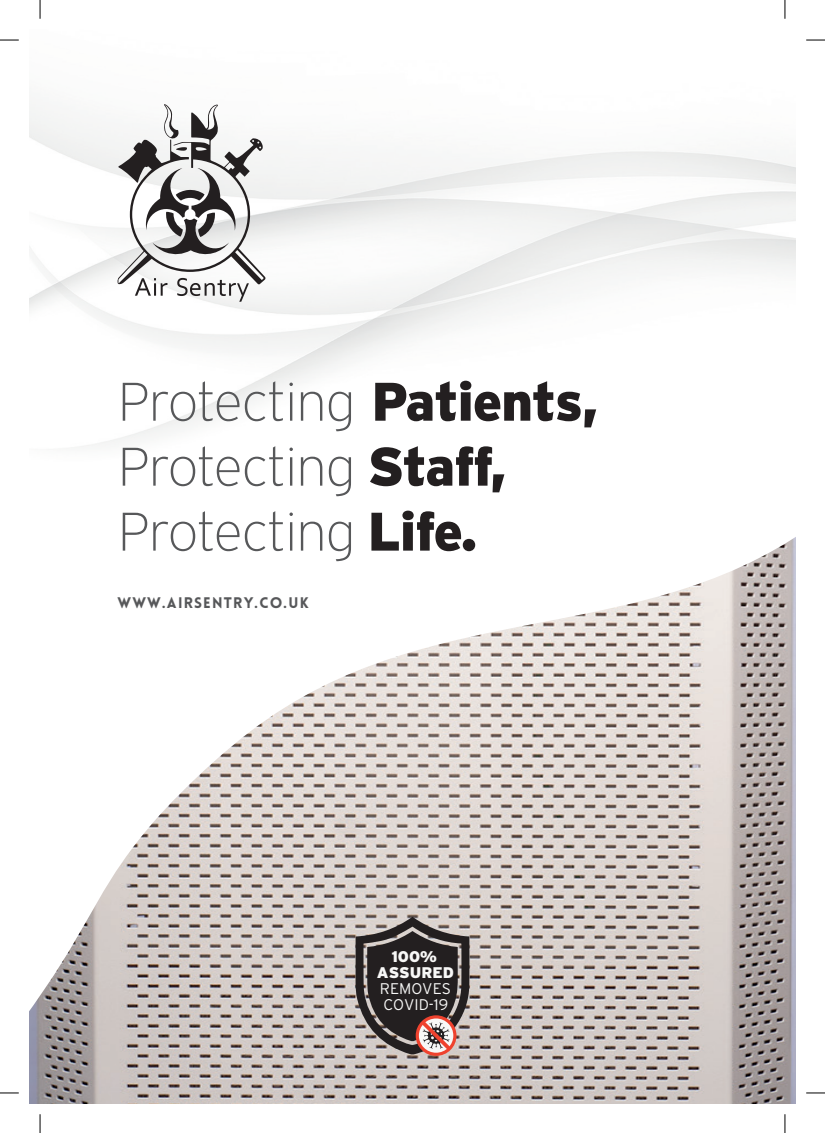
<style>
.page{position:relative;width:825px;height:1133px;background:#fff}
.page>*{position:absolute;margin:0;border:0;box-sizing:border-box;transform-origin:0 0}
.t1{font:200 54.12px/64.9px "Interstate";letter-spacing:-.02em;color:#57585a}
.t2{font:300 15.5px/16.1px "Interstate";color:#f8f8f7}
.t3{font:900 15.5px/16.1px "Interstate";color:#f8f8f7;text-align:center}
.t4{font:900 15px "Lovelo";letter-spacing:.08em;color:#57585a}
.s1{font-weight:900;color:#231f20}
</style>
<div class="page">
<svg style="left:29px;top:662px;width:766px;height:441px;background:#cbc4c1"></svg>
<img style="left:29px;top:106px;width:766px;height:556px">
<svg style="left:117px;top:104px;width:148px;height:198px"></svg>
<svg style="left:355px;top:916px;width:114px;height:139px;background:#5f5554"></svg>
<svg style="left:0;top:39px;width:19px;height:2px"></svg>
<svg style="left:806px;top:39px;width:18px;height:2px"></svg>
<svg style="left:0;top:1092px;width:19px;height:1px"></svg>
<svg style="left:806px;top:1092px;width:18px;height:1px"></svg>
<svg style="left:39px;top:0;width:2px;height:19px"></svg>
<svg style="left:39px;top:1114px;width:2px;height:18px"></svg>
<svg style="left:784px;top:0;width:1px;height:19px"></svg>
<svg style="left:784px;top:1114px;width:1px;height:18px"></svg>
<p class="t1" style="left:117px;top:369px;width:482px">Protecting <span class="s1">Patients,<br></span>Protecting <span class="s1">Staff,<br></span>Protecting <span class="s1">Life.</span></p>
<p class="t4" style="left:117px;top:593px;width:193px">WWW.AIRSENTRY.CO.UK</p>
<p class="t3" style="left:376px;top:947px;width:79px">100%<br>ASSURED</p>
<p class="t2" style="left:380px;top:980px;width:73px">REMOVES<br>COVID-19</p>
</div>
